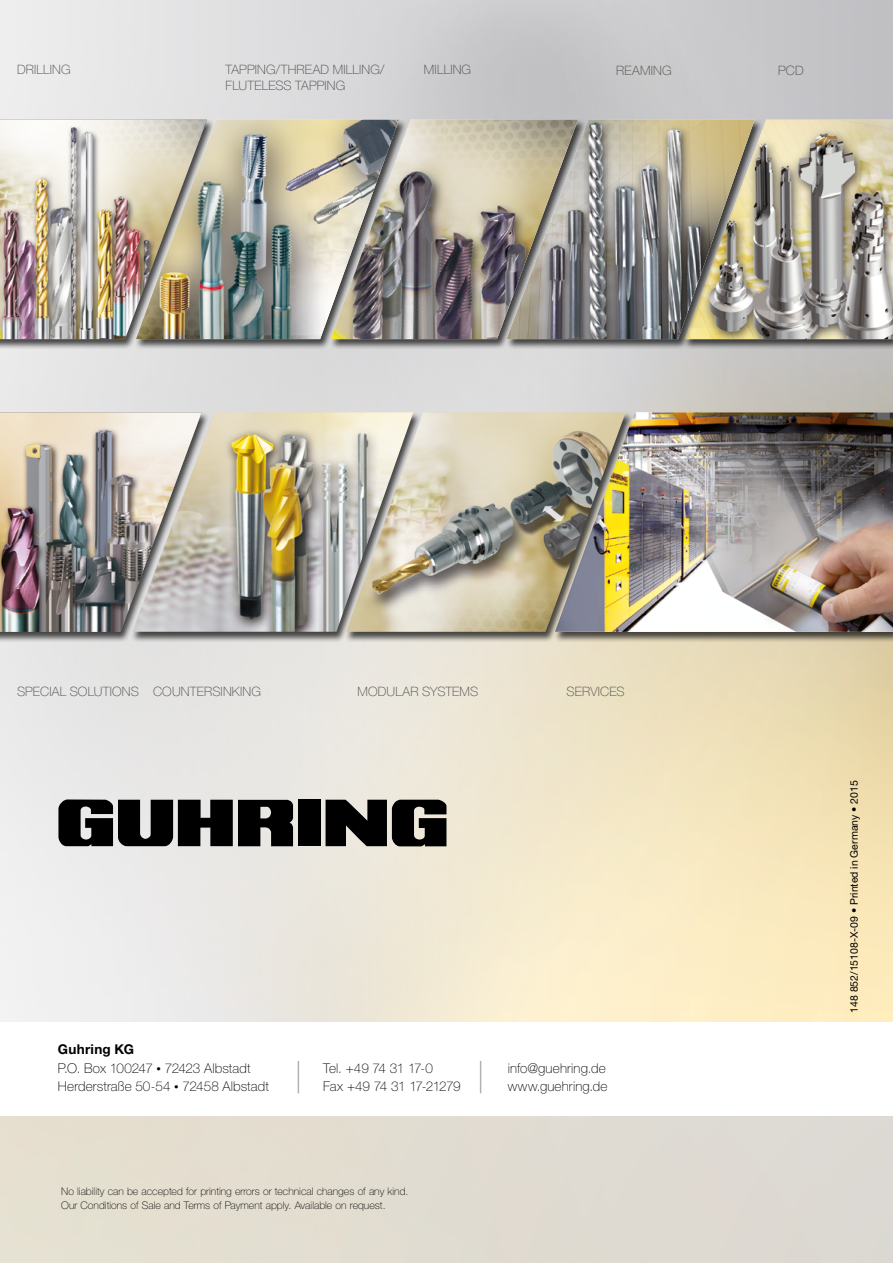
<style>
.page{position:relative;width:893px;height:1263px;background:#fff}
.page>*{position:absolute;margin:0;border:0;box-sizing:border-box;transform-origin:0 0}
.t1{font:100 13.5px/18px "Helvetica Neue LTW1 G";letter-spacing:.005em;color:#000}
.t2{font:100 13.5px/18px "Helvetica Neue LTW1 G";letter-spacing:-.04em;color:#000}
.t3{font:700 13.5px "Helvetica Neue LTW1 G";letter-spacing:.02em;color:#000}
.t4{font:100 12.9px "Helvetica Neue LTW1 G";letter-spacing:.015em;color:#4a4a49}
.t5{font:100 10.5px/13.5px "Helvetica Neue LTW1 G";color:#000}
.t6{font:10.5px "Helvetica Neue LTW1 G";color:#000}
.s1{font-size:9px}
</style>
<div class="page">
<img style="left:0;top:0;width:893px;height:1022px">
<div style="left:683px;top:119px;width:210px;height:231px;background:#000;opacity:.7"></div>
<img style="left:763px;top:120px;width:130px;height:219px">
<div style="left:553px;top:412px;width:340px;height:231px;background:#000;opacity:.7"></div>
<img style="left:634px;top:412px;width:259px;height:220px">
<div style="left:131px;top:411px;width:291px;height:231px;background:#000;opacity:.7"></div>
<img style="left:210px;top:412px;width:135px;height:220px">
<div style="left:0;top:119px;width:215px;height:231px;background:#000;opacity:.7"></div>
<img style="left:0;top:120px;width:134px;height:219px">
<div style="left:0;top:412px;width:210px;height:231px;background:#000;opacity:.7"></div>
<img style="left:0;top:412px;width:202px;height:220px">
<img style="left:407px;top:120px;width:98px;height:219px">
<div style="left:134px;top:119px;width:273px;height:231px;background:#000;opacity:.7"></div>
<img style="left:136px;top:120px;width:263px;height:219px">
<div style="left:345px;top:412px;width:289px;height:231px;background:#000;opacity:.7"></div>
<img style="left:346px;top:412px;width:280px;height:220px">
<div style="left:505px;top:119px;width:258px;height:231px;background:#000;opacity:.7"></div>
<img style="left:507px;top:120px;width:248px;height:219px">
<div style="left:298px;top:800px;width:22px;height:46px;background:#000"></div>
<svg style="left:326px;top:800px;width:120px;height:46px;background:#2d2c29"></svg>
<svg style="left:58px;top:799px;width:235px;height:47px;background:#333232"></svg>
<hr style="left:298px;top:1061px;width:1px;height:32px;background:#b3b2b2">
<hr style="left:480px;top:1061px;width:1px;height:32px;background:#b3b2b2">
<p class="t4" style="left:17px;top:62px;width:55px">DRILLING</p>
<p class="t4" style="left:226px;top:62px;width:160px">TAPPING/THREAD MILLING/</p>
<p class="t4" style="left:424px;top:62px;width:49px">MILLING</p>
<p class="t4" style="left:616px;top:62px;width:57px">REAMING</p>
<p class="t4" style="left:778px;top:62px;width:27px">PCD</p>
<p class="t4" style="left:226px;top:77px;width:121px">FLUTELESS TAPPING</p>
<p class="t4" style="left:17px;top:684px;width:123px">SPECIAL SOLUTIONS</p>
<p class="t4" style="left:357px;top:684px;width:122px">MODULAR SYSTEMS</p>
<p class="t4" style="left:567px;top:684px;width:59px">SERVICES</p>
<p class="t4" style="left:153px;top:684px;width:109px">COUNTERSINKING</p>
<p class="t3" style="left:58px;top:1041px;width:78px">Guhring KG</p>
<p class="t1" style="left:58px;top:1059px;width:212px">P.O. Box 100247 <span class="s1">•</span> 72423 Albstadt<br>Herderstraße 50-54 <span class="s1">•</span> 72458 Albstadt</p>
<p class="t2" style="left:323px;top:1059px;width:139px">Tel. +49 74 31 17-0<br>Fax +49 74 31 17-21279</p>
<p class="t1" style="left:508px;top:1059px;width:101px">info@guehring.de www.guehring.de</p>
<p class="t5" style="left:61px;top:1185px;width:349px">No liability can be accepted for printing errors or technical changes of any kind.<br>Our Conditions of Sale and Terms of Payment apply. Available on request.</p>
<p class="t6" style="left:848px;top:1013px;width:234px;rotate:-90deg">148 852/15108-X-09 • Printed in Germany • 2015</p>
</div>
